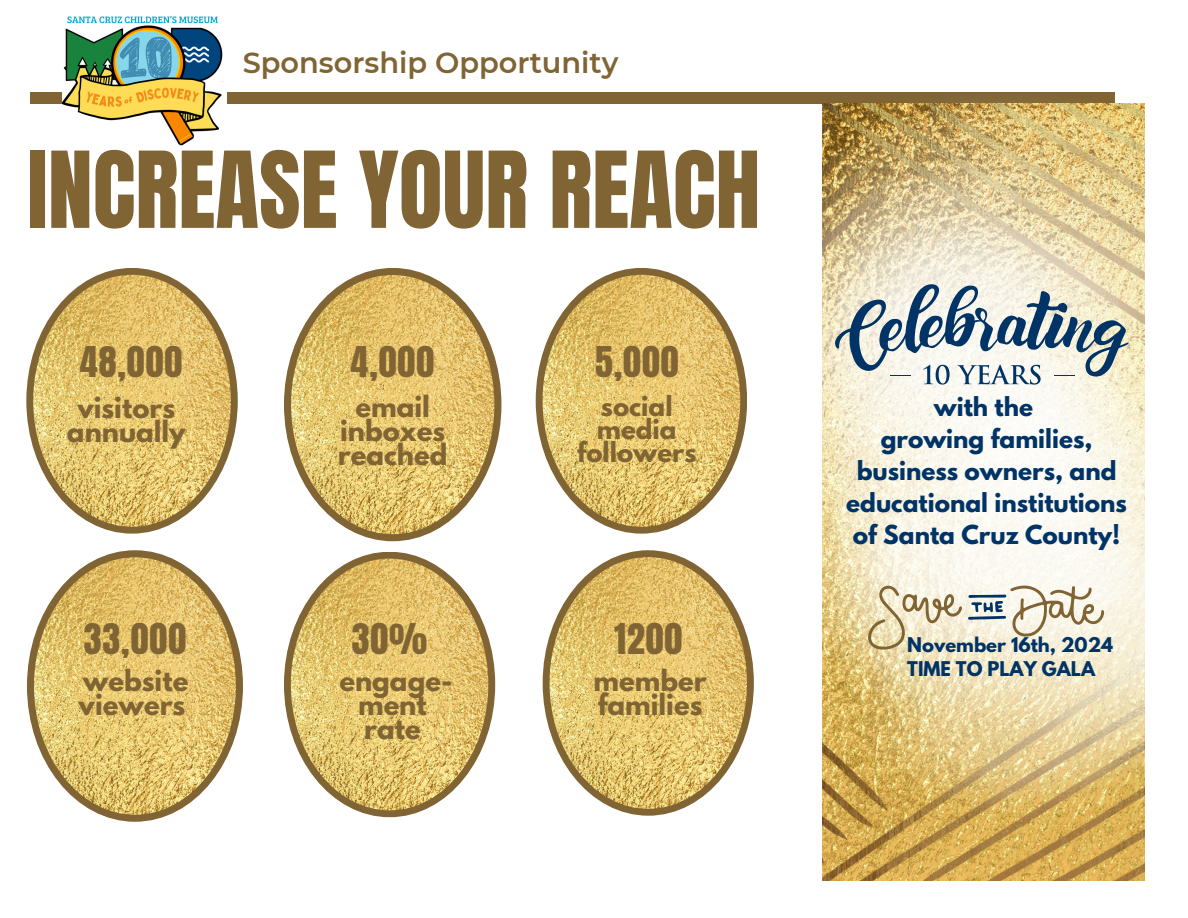
<style>
.page{position:relative;width:1188px;height:918px;background:#fff}
.page>*{position:absolute;margin:0;border:0;box-sizing:border-box;transform-origin:0 0}
.t1{font:90px "Anton";color:#806434}
.t2{font:36px "Anton";letter-spacing:.025em;color:#806434}
.t3{font:600 28.8px "Montserrat";color:#806434}
.t4{font:700 25.95px/23.9px "League Spartan";color:#806434;text-align:center}
.t5{font:700 24.45px/22.6px "League Spartan";color:#806434;text-align:center}
.t6{font:700 23.25px/32px "League Spartan";color:#036;text-align:center}
.t7{font:700 18px "League Spartan";color:#036}
</style>
<div class="page">
<div style="left:31px;top:92px;width:1084px;height:11px;background:#806434"></div>
<img style="left:63px;top:15px;width:164px;height:131px">
<img style="left:822px;top:822px;width:323px;height:58px">
<svg style="left:27px;top:550px;width:216px;height:272px"></svg>
<img style="left:747px;top:103px;width:398px;height:719px">
<svg style="left:835px;top:284px;width:293px;height:100px"></svg>
<svg style="left:867px;top:585px;width:95px;height:65px;background:#e1d6b6"></svg>
<svg style="left:968px;top:584px;width:136px;height:53px"></svg>
<svg style="left:26px;top:268px;width:212px;height:266px"></svg>
<svg style="left:284px;top:268px;width:217px;height:273px"></svg>
<svg style="left:536px;top:268px;width:211px;height:266px"></svg>
<svg style="left:284px;top:552px;width:211px;height:265px"></svg>
<svg style="left:543px;top:550px;width:211px;height:266px"></svg>
<h5 class="t3" style="left:243px;top:45px;width:377px">Sponsorship Opportunity</h5>
<h2 class="t1" style="left:27px;top:125px;width:734px">INCREASE YOUR REACH</h2>
<p class="t2" style="left:80px;top:336px;width:104px">48,000</p>
<h4 class="t2" style="left:351px;top:336px;width:85px">4,000</h4>
<p class="t4" style="left:338px;top:398px;width:111px">email inboxes reached</p>
<h4 class="t2" style="left:595px;top:336px;width:85px">5,000</h4>
<p class="t5" style="left:577px;top:398px;width:121px">social media followers</p>
<p class="t4" style="left:67px;top:399px;width:120px">visitors annually</p>
<p class="t6" style="left:846px;top:394px;width:282px">with the<br>growing families, business owners, and educational institutions of Santa Cruz County!</p>
<p class="t2" style="left:84px;top:613px;width:104px">33,000</p>
<p class="t4" style="left:79px;top:672px;width:111px;text-align:left">website viewers</p>
<h4 class="t2" style="left:352px;top:613px;width:77px">30%</h4>
<p class="t4" style="left:339px;top:672px;width:115px">engage&shy;ment rate</p>
<h4 class="t2" style="left:614px;top:613px;width:70px">1200</h4>
<p class="t4" style="left:594px;top:672px;width:115px;text-align:left">member families</p>
<h1 class="t7" style="left:907px;top:636px;width:207px">November 16th, 2024</h1>
<p class="t7" style="left:907px;top:660px;width:189px">TIME TO PLAY GALA</p>
</div>
